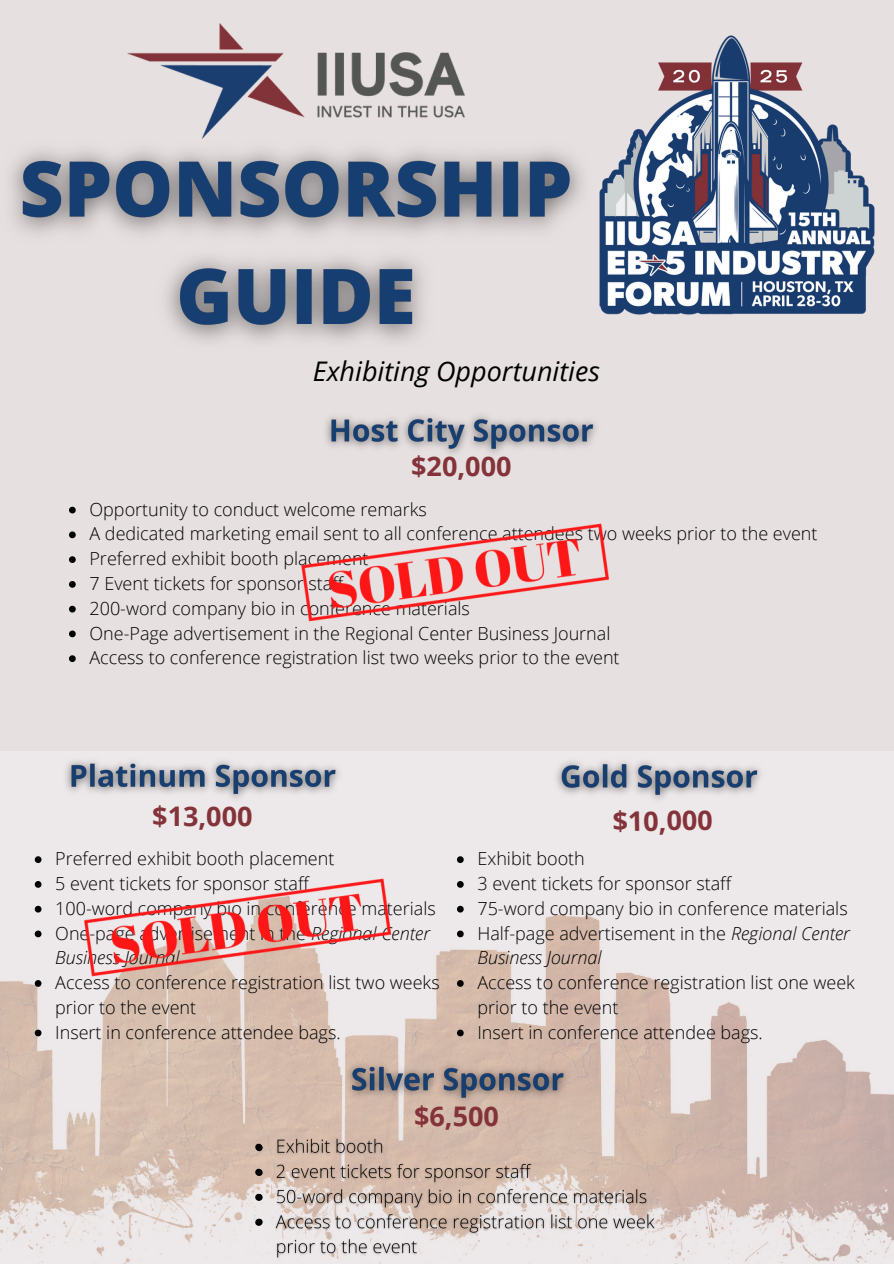
<style>
.page{position:relative;width:894px;height:1264px;background:#fff}
.page>*{position:absolute;margin:0;border:0;box-sizing:border-box;transform-origin:0 0}
.t1{font:700 27px "Open Sans";color:#833339}
.t2{font:italic 27px "Open Sans";color:#000}
.t3{font:300 18px/24.8px "Open Sans";color:#000}
.t4{font:italic 300 18px/24.8px "Open Sans";color:#000}
.s1{font-style:normal}
</style>
<div class="page">
<div style="left:0;top:0;width:893px;height:1263px;background:#e7e0e1"></div>
<svg style="left:69px;top:506px;width:7px;height:7px"></svg>
<svg style="left:69px;top:531px;width:7px;height:7px"></svg>
<svg style="left:69px;top:556px;width:7px;height:7px"></svg>
<svg style="left:69px;top:581px;width:7px;height:6px"></svg>
<svg style="left:69px;top:605px;width:7px;height:7px"></svg>
<svg style="left:69px;top:630px;width:7px;height:7px"></svg>
<svg style="left:69px;top:655px;width:7px;height:7px"></svg>
<img style="left:301px;top:523px;width:308px;height:99px">
<img style="left:603px;top:35px;width:272px;height:280px">
<img style="left:128px;top:24px;width:336px;height:106px">
<img style="left:0;top:914px;width:893px;height:349px">
<img style="left:11px;top:130px;width:592px;height:211px">
<img style="left:326px;top:415px;width:270px;height:39px">
<img style="left:67px;top:762px;width:270px;height:35px">
<img style="left:557px;top:762px;width:202px;height:36px">
<img style="left:338px;top:1053px;width:241px;height:60px">
<svg style="left:35px;top:1029px;width:6px;height:7px"></svg>
<svg style="left:457px;top:1029px;width:6px;height:7px"></svg>
<img style="left:249px;top:1133px;width:412px;height:130px">
<img style="left:0;top:856px;width:464px;height:149px">
<p class="t2" style="left:313px;top:352px;width:288px">Exhibiting Opportunities</p>
<p class="t1" style="left:411px;top:447px;width:102px">$20,000</p>
<p class="t3" style="left:89px;top:496px;width:339px">Opportunity to conduct welcome remarks</p>
<p class="t3" style="left:89px;top:521px;width:729px">A dedicated marketing email sent to all conference attendees two weeks prior to the event</p>
<h3 class="t3" style="left:89px;top:546px;width:280px">Preferred exhibit booth placement</h3>
<h2 class="t3" style="left:89px;top:570px;width:255px">7 Event tickets for sponsor staff</h2>
<p class="t3" style="left:89px;top:595px;width:382px">200-word company bio in conference materials</p>
<p class="t3" style="left:89px;top:620px;width:522px">One-Page advertisement in the Regional Center Business Journal</p>
<p class="t3" style="left:89px;top:645px;width:531px">Access to conference registration list two weeks prior to the event</p>
<p class="t1" style="left:152px;top:797px;width:102px">$13,000</p>
<p class="t1" style="left:612px;top:802px;width:102px;rotate:-1deg">$10,000</p>
<p class="t3" style="left:55px;top:846px;width:280px">Preferred exhibit booth placement</p>
<h2 class="t3" style="left:55px;top:870px;width:255px">5 event tickets for sponsor staff</h2>
<h2 class="t3" style="left:55px;top:895px;width:382px">100-word company bio in conference materials</h2>
<p class="t4" style="left:55px;top:920px;width:376px"><span class="s1">One-page advertisement in the</span> Regional Center<br>Business Journal</p>
<p class="t3" style="left:55px;top:969px;width:386px">Access to conference registration list two weeks prior to the event</p>
<p class="t3" style="left:55px;top:1019px;width:287px">Insert in conference attendee bags.</p>
<p class="t3" style="left:477px;top:846px;width:109px">Exhibit booth</p>
<p class="t3" style="left:477px;top:870px;width:255px">3 event tickets for sponsor staff</p>
<p class="t3" style="left:477px;top:895px;width:371px">75-word company bio in conference materials</p>
<p class="t4" style="left:477px;top:920px;width:374px"><span class="s1">Half-page advertisement in the</span> Regional Center<br>Business Journal</p>
<p class="t3" style="left:477px;top:969px;width:379px">Access to conference registration list one week prior to the event</p>
<p class="t3" style="left:477px;top:1019px;width:287px">Insert in conference attendee bags.</p>
<p class="t1" style="left:414px;top:1097px;width:86px">$6,500</p>
</div>
